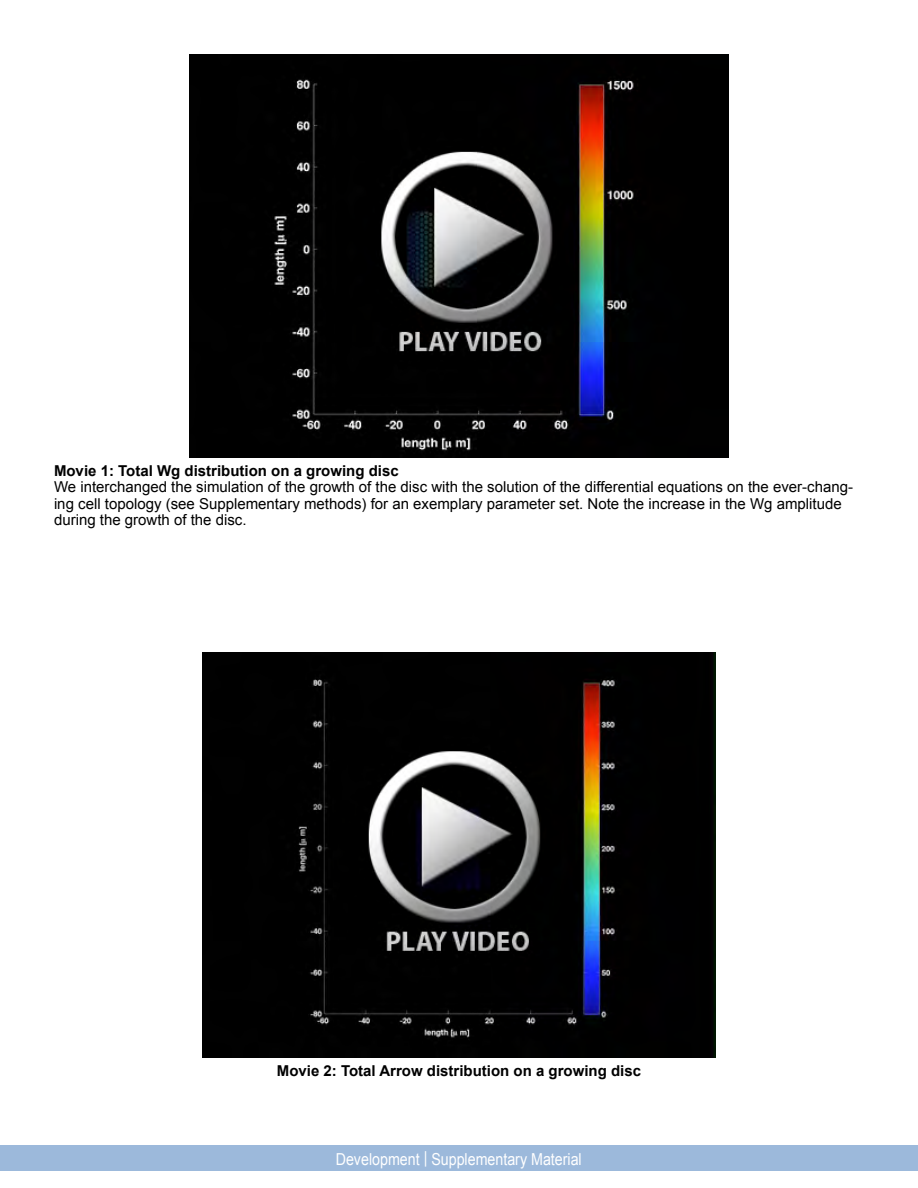
<style>
.page{position:relative;width:918px;height:1188px;background:#fff}
.page>*{position:absolute;margin:0;border:0;box-sizing:border-box;transform-origin:0 0}
.t1{font:16.5px "Arial";color:#fff;scale:.86 1}
.t2{font:15px/16.5px "Arial";color:#000}
.t3{font:700 15px "Arial";color:#000}
</style>
<div class="page">
<img style="left:189px;top:54px;width:540px;height:404px">
<img style="left:202px;top:652px;width:514px;height:406px">
<div style="left:0;top:1146px;width:918px;height:25px;background:#9cb9db"></div>
<p class="t3" style="left:54px;top:461px;width:346px">Movie 1: Total Wg distribution on a growing disc</p>
<p class="t2" style="left:54px;top:479px;width:801px">We interchanged the simulation of the growth of the disc with the solution of the differential equations on the ever-chang&shy;ing cell topology (see Supplementary methods) for an exemplary parameter set. Note the increase in the Wg amplitude during the growth of the disc.</p>
<p class="t3" style="left:277px;top:1061px;width:366px">Movie 2: Total Arrow distribution on a growing disc</p>
<p class="t1" style="left:336px;top:1148px;width:288px">Development | Supplementary Material</p>
</div>
